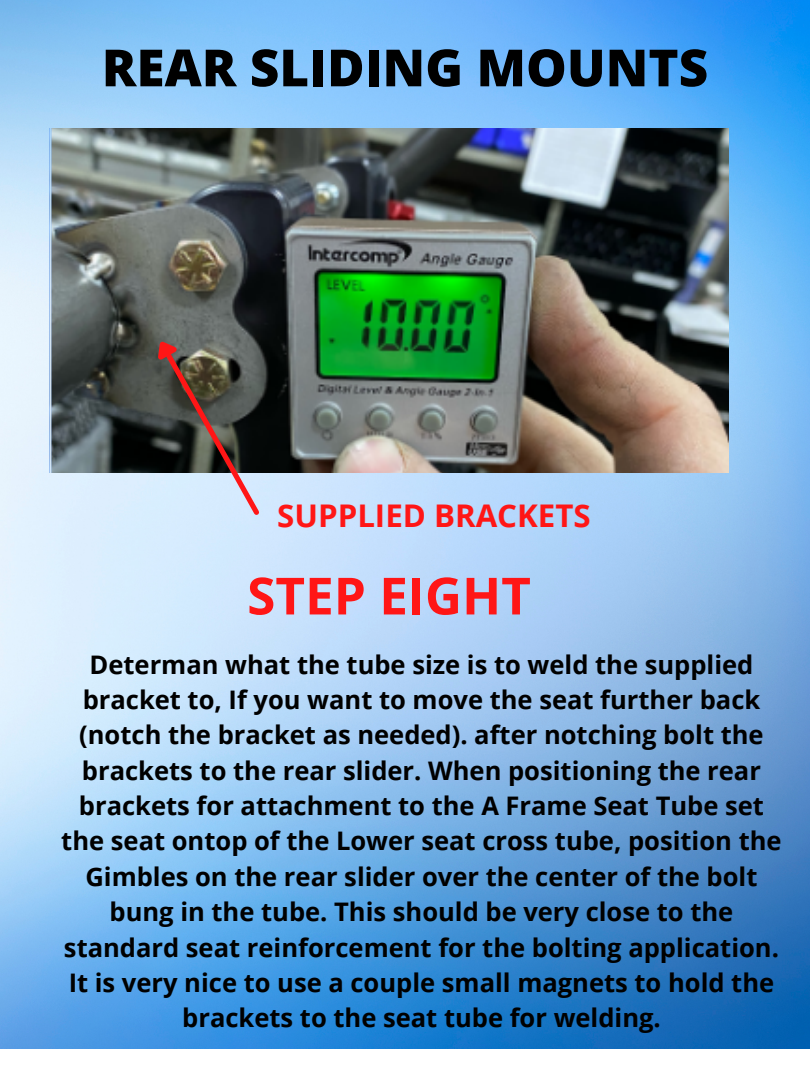
<style>
.page{position:relative;width:810px;height:1080px;background:#fff}
.page>*{position:absolute;margin:0;border:0;box-sizing:border-box;transform-origin:0 0}
.t1{font:800 51.25px "Open Sans";color:#000}
.t2{font:700 51.25px "Open Sans";color:#ff1616}
.t3{font:700 31.25px "Open Sans";color:#ff1616}
.t4{font:700 25.56px/35.4px "Open Sans";color:#000;text-align:center}
</style>
<div class="page">
<img style="left:0;top:0;width:810px;height:1049px">
<img style="left:49px;top:129px;width:680px;height:344px">
<svg style="left:145px;top:328px;width:119px;height:191px;background:#6e6a69"></svg>
<p class="t1" style="left:102px;top:32px;width:608px">REAR SLIDING MOUNTS</p>
<p class="t3" style="left:277px;top:493px;width:315px">SUPPLIED BRACKETS</p>
<p class="t2" style="left:247px;top:560px;width:285px">STEP EIGHT</p>
<p class="t4" style="left:61px;top:646px;width:722px">Determan what the tube size is to weld the supplied bracket to, If you want to move the seat further back (notch the bracket as needed). after notching bolt the brackets to the rear slider. When positioning the rear brackets for attachment to the A Frame Seat Tube set the seat ontop of the Lower seat cross tube, position the Gimbles on the rear slider over the center of the bolt bung in the tube. This should be very close to the standard seat reinforcement for the bolting application.<br>It is very nice to use a couple small magnets to hold the brackets to the seat tube for welding.</p>
</div>
